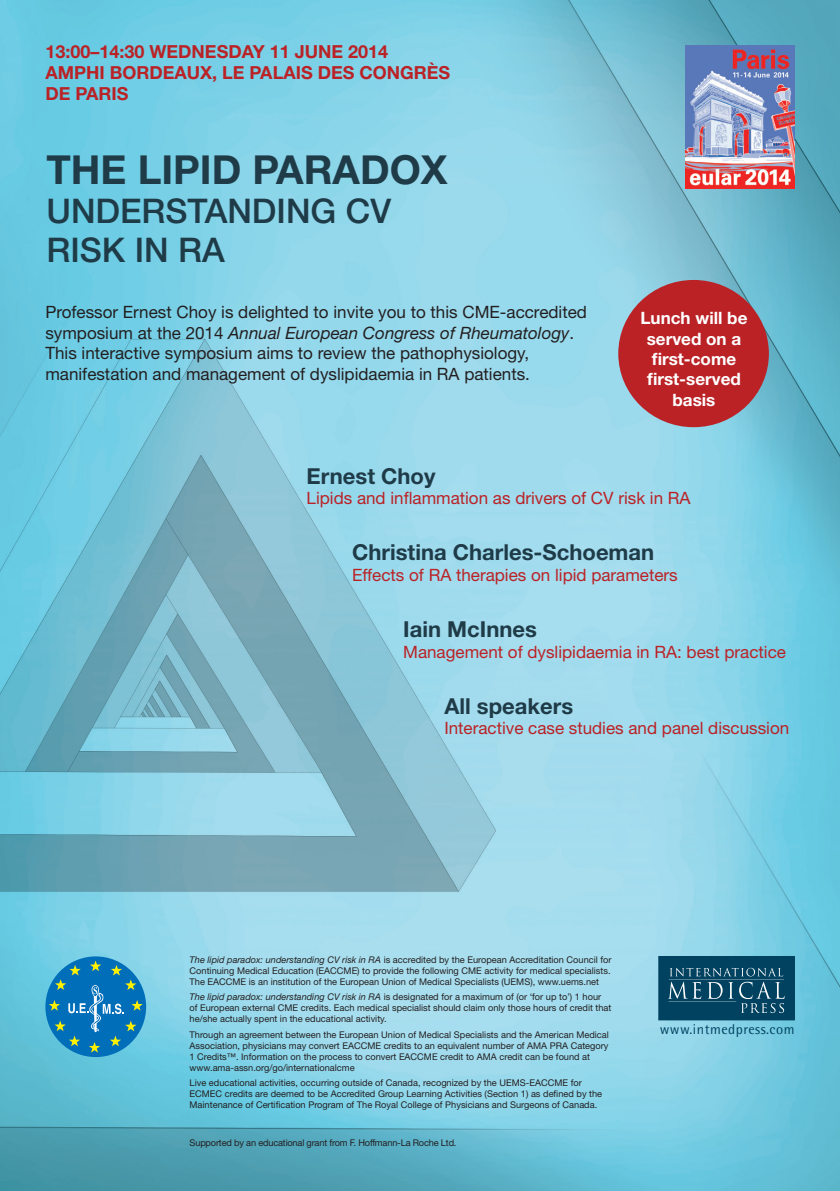
<style>
.page{position:relative;width:840px;height:1191px;background:#fff}
.page>*{position:absolute;margin:0;border:0;box-sizing:border-box;transform-origin:0 0}
.t1{font:700 40px "Helvetica Neue LT Std";color:#1f3b48}
.t2{font:500 34px/39px "Helvetica Neue LT Std";color:#1f3b48}
.t3{font:700 22px "Helvetica Neue LT Std";color:#1f3b48}
.t4{font:700 18px/20.8px "Helvetica Neue LT Std";color:#ba2226}
.t5{font:17px/20.4px "Helvetica Neue LT Std";color:#231f20}
.t6{font:17px "Helvetica Neue LT Std";color:#ba2226}
.t7{font:700 17px/20.4px "Helvetica Neue LT Std";color:#fff;text-align:center}
.t8{font:14.2px "Rotis Semi Sans Std";letter-spacing:.035em;color:#004260}
.t9{font:9.2px/11px "Helvetica Neue LT Std";color:#231f20}
.t10{font:9.2px "Helvetica Neue LT Std";letter-spacing:-.02em;color:#231f20}
.s1{font-style:italic}
</style>
<div class="page">
<img style="left:0;top:0;width:839px;height:1191px">
<div style="left:658px;top:956px;width:136px;height:64px;background:#004260"></div>
<svg style="left:668px;top:967px;width:116px;height:46px"></svg>
<hr style="left:668px;top:979px;width:115px;height:1px;background:#fff">
<hr style="left:668px;top:1001px;width:67px;height:1px;background:#fff">
<div style="left:45px;top:956px;width:101px;height:101px;background:#006eb9;border-radius:50%"></div>
<svg style="left:49px;top:960px;width:94px;height:92px"></svg>
<img style="left:684px;top:45px;width:110px;height:143px">
<div style="left:618px;top:280px;width:150px;height:147px;background:#ba2226;border-radius:50%"></div>
<h3 class="t4" style="left:45px;top:41px;width:406px">13:00–14:30 WEDNESDAY 11 JUNE 2014<br>AMPHI BORDEAUX, LE PALAIS DES CONGRÈS<br>DE PARIS</h3>
<h1 class="t1" style="left:46px;top:145px;width:402px">THE LIPID PARADOX</h1>
<h2 class="t2" style="left:46px;top:191px;width:346px">UNDERSTANDING CV<br>RISK IN RA</h2>
<p class="t5" style="left:45px;top:302px;width:542px">Professor Ernest Choy is delighted to invite you to this CME-accredited symposium at the 2014 <span class="s1">Annual European Congress of Rheumatology</span>.<br>This interactive symposium aims to review the pathophysiology, manifestation and management of dyslipidaemia in RA patients.</p>
<h3 class="t7" style="left:640px;top:307px;width:108px">Lunch will be served on a first-come first-served basis</h3>
<h3 class="t3" style="left:306px;top:462px;width:130px">Ernest Choy</h3>
<h3 class="t6" style="left:306px;top:488px;width:385px">Lipids and inflammation as drivers of CV risk in RA</h3>
<h3 class="t3" style="left:352px;top:539px;width:303px">Christina Charles-Schoeman</h3>
<h3 class="t6" style="left:352px;top:564px;width:327px">Effects of RA therapies on lipid parameters</h3>
<h3 class="t3" style="left:403px;top:616px;width:135px">Iain McInnes</h3>
<h3 class="t6" style="left:403px;top:641px;width:384px">Management of dyslipidaemia in RA: best practice</h3>
<h3 class="t3" style="left:444px;top:692px;width:130px">All speakers</h3>
<h3 class="t6" style="left:444px;top:718px;width:346px">Interactive case studies and panel discussion</h3>
<p class="t9" style="left:189px;top:954px;width:423px;text-align:justify"><span class="s1">The lipid paradox: understanding CV risk in RA</span> is accredited by the European Accreditation Council for Continuing Medical Education (EACCME) to provide the following CME activity for medical specialists.<br>The EACCME is an institution of the European Union of Medical Specialists (UEMS), www.uems.net</p>
<p class="t9" style="left:189px;top:991px;width:423px"><span class="s1">The lipid paradox: understanding CV risk in RA</span> is designated for a maximum of (or ‘for up to’) 1 hour of European external CME credits. Each medical specialist should claim only those hours of credit that he/she actually spent in the educational activity.</p>
<p class="t9" style="left:189px;top:1028px;width:420px">Through an agreement between the European Union of Medical Specialists and the American Medical Association, physicians may convert EACCME credits to an equivalent number of AMA PRA Category 1 Credits™. Information on the process to convert EACCME credit to AMA credit can be found at www.ama-assn.org/go/internationalcme</p>
<p class="t9" style="left:189px;top:1077px;width:414px">Live educational activities, occurring outside of Canada, recognized by the UEMS-EACCME for<br>ECMEC credits are deemed to be Accredited Group Learning Activities (Section 1) as defined by the<br>Maintenance of Certification Program of The Royal College of Physicians and Surgeons of Canada.</p>
<p class="t10" style="left:189px;top:1136px;width:268px">Supported by an educational grant from F. Hoffmann-La Roche Ltd.</p>
<h3 class="t8" style="left:659px;top:1020px;width:136px">www.intmedpress.com</h3>
</div>
